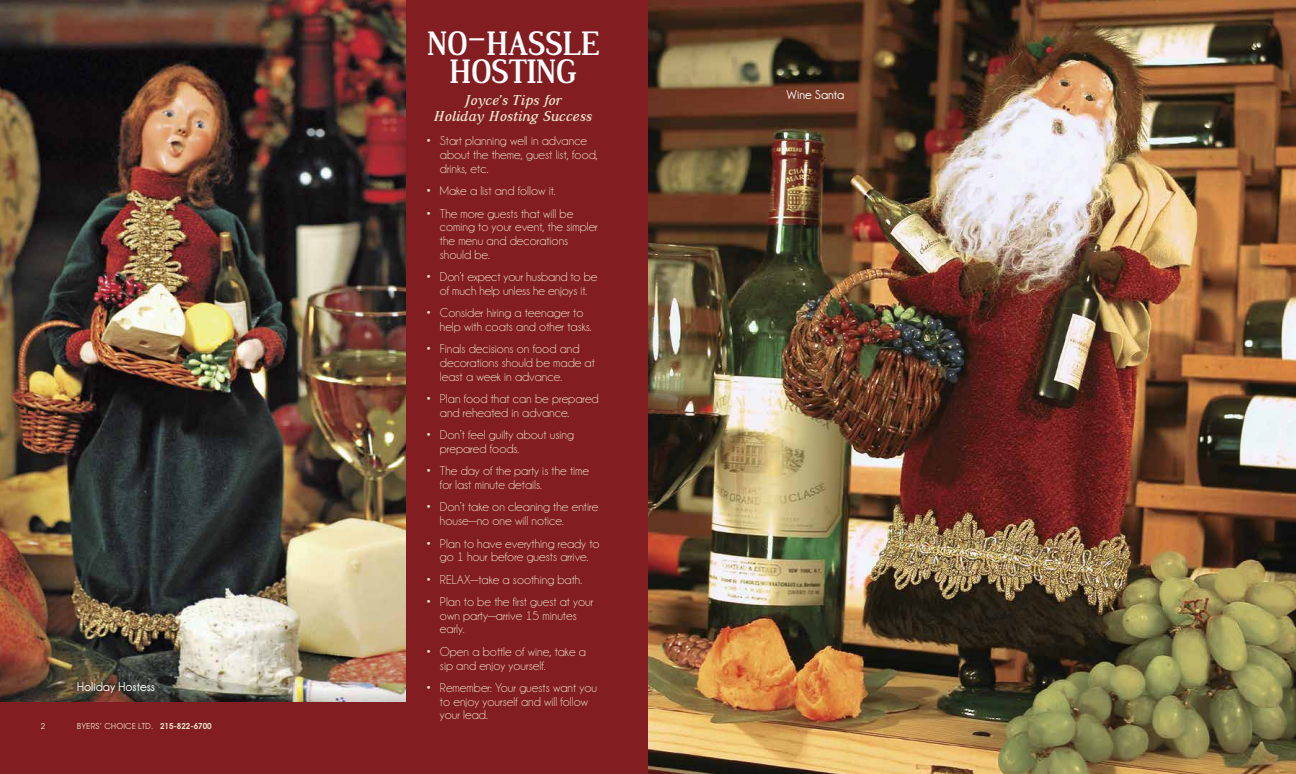
<style>
.page{position:relative;width:1296px;height:774px;background:#fff}
.page>*{position:absolute;margin:0;border:0;box-sizing:border-box;transform-origin:0 0}
.t1{font:700 33px/28px "Dustismo Roman";color:#fff;text-align:center}
.t2{font:italic 700 14px/16px "Dustismo Roman";color:#ebe3cb;text-align:center}
.t3{font:13px/13.7px "Champagne&Limousines";color:#ebe3cb}
.t4{font:700 13px "Champagne&Limousines";color:#fff}
.t5{font:8px "Avant Garde";color:#ebe3cb}
.s1{font-weight:600}
.s2{font-size:44px}
.s3{font-family:"Helvetica"}
</style>
<div class="page">
<img style="left:648px;top:0;width:648px;height:774px">
<div style="left:0;top:0;width:648px;height:774px;background:#821d21"></div>
<img style="left:0;top:0;width:406px;height:702px">
<p class="t4" style="left:77px;top:680px;width:79px">Holiday Hostess</p>
<p class="t5" style="left:41px;top:721px;width:6px">2</p>
<p class="t5" style="left:77px;top:721px;width:136px">BYERS’ CHOICE LTD. <span class="s1">215-822-6700</span></p>
<h1 class="t1" style="left:427px;top:28px;width:174px">NO<span class="s2">-</span>HASSLE<br>HOSTING</h1>
<p class="t2" style="left:434px;top:91px;width:160px">Joyce’s Tips for<br>Holiday Hosting Success</p>
<p class="t3" style="left:440px;top:134px;width:160px;text-indent:-14px"><span class="s3">•</span> Start planning well in advance about the theme, guest list, food, drinks, etc.</p>
<p class="t3" style="left:425px;top:184px;width:132px"><span class="s3">•</span> Make a list and follow it.</p>
<p class="t3" style="left:440px;top:206px;width:160px;text-indent:-14px"><span class="s3">•</span> The more guests that will be coming to your event, the simpler the menu and decorations should be.</p>
<p class="t3" style="left:426px;top:270px;width:173px;text-align:center"><span class="s3">•</span> Don’t expect your husband to be of much help unless he enjoys it.</p>
<p class="t3" style="left:440px;top:306px;width:153px;text-indent:-14px"><span class="s3">•</span> Consider hiring a teenager to help with coats and other tasks.</p>
<p class="t3" style="left:440px;top:342px;width:157px;text-indent:-14px"><span class="s3">•</span> Finals decisions on food and decorations should be made at least a week in advance.</p>
<p class="t3" style="left:440px;top:392px;width:160px;text-indent:-14px"><span class="s3">•</span> Plan food that can be prepared and reheated in advance.</p>
<p class="t3" style="left:440px;top:428px;width:136px;text-indent:-14px"><span class="s3">•</span> Don’t feel guilty about using prepared foods.</p>
<p class="t3" style="left:440px;top:464px;width:151px;text-indent:-14px"><span class="s3">•</span> The day of the party is the time for last minute details.</p>
<p class="t3" style="left:440px;top:500px;width:160px;text-indent:-14px"><span class="s3">•</span> Don’t take on cleaning the entire house—no one will notice.</p>
<p class="t3" style="left:426px;top:536px;width:176px;text-align:center"><span class="s3">•</span> Plan to have everything ready to go 1 hour before guests arrive.</p>
<p class="t3" style="left:426px;top:572px;width:158px"><span class="s3">•</span> RELAX—take a soothing bath.</p>
<p class="t3" style="left:440px;top:595px;width:155px;text-indent:-14px"><span class="s3">•</span> Plan to be the first guest at your own party—arrive 15 minutes early.</p>
<p class="t3" style="left:440px;top:645px;width:148px;text-indent:-14px"><span class="s3">•</span> Open a bottle of wine, take a sip and enjoy yourself.</p>
<p class="t3" style="left:440px;top:681px;width:159px;text-indent:-14px"><span class="s3">•</span> Remember: Your guests want you to enjoy yourself and will follow your lead.</p>
<p class="t4" style="left:787px;top:88px;width:59px">Wine Santa</p>
</div>
